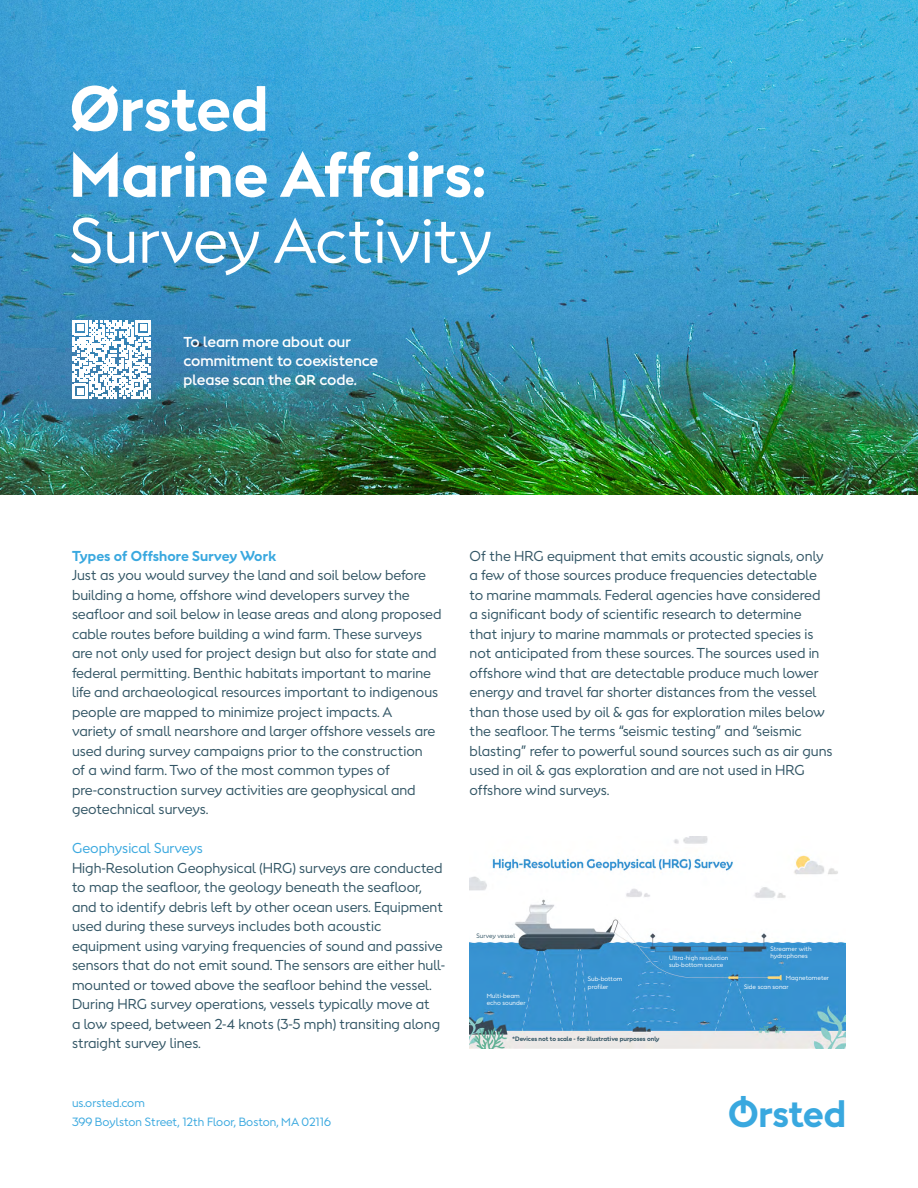
<style>
.page{position:relative;width:918px;height:1188px;background:#fff}
.page>*{position:absolute;margin:0;border:0;box-sizing:border-box;transform-origin:0 0}
.t1{font:700 60px/66px "Orsted Sans";color:#fff}
.t2{font:60px "Orsted Sans";color:#fff}
.t3{font:13.5px/19.5px "Orsted Sans";color:#325565}
.t4{font:13.5px/19.5px "Orsted Sans Semi Bold Text";color:#fff}
.t5{font:700 13.5px "Orsted Sans";letter-spacing:.01em;color:#39a8df}
.t6{font:13.5px "Orsted Sans";color:#39a8df}
.t7{font:11.25px/19.5px "Orsted Sans";color:#39a8df}
.t8{font:6px/7.2px "Orsted Sans";letter-spacing:.01em;color:#fff}
.t9{font:700 6px "Orsted Sans";letter-spacing:-.005em;color:#325565}
.t10{font:6px "Orsted Sans";letter-spacing:.01em;color:#325565}
</style>
<div class="page">
<img style="left:0;top:0;width:918px;height:495px">
<img style="left:470px;top:837px;width:376px;height:211px">
<svg style="left:73px;top:321px;width:78px;height:77px"></svg>
<svg style="left:785px;top:957px;width:6px;height:5px"></svg>
<h1 class="t1" style="left:70px;top:76px;width:418px">Ørsted<br>Marine Affairs:</h1>
<h1 class="t2" style="left:70px;top:201px;width:424px">Survey Activity</h1>
<p class="t4" style="left:184px;top:332px;width:196px">To learn more about our commitment to coexistence please scan the QR code.</p>
<p class="t5" style="left:72px;top:547px;width:206px">Types of Offshore Survey Work</p>
<p class="t3" style="left:72px;top:566px;width:371px">Just as you would survey the land and soil below before building a home, offshore wind developers survey the seafloor and soil below in lease areas and along proposed cable routes before building a wind farm. These surveys are not only used for project design but also for state and federal permitting. Benthic habitats important to marine life and archaeological resources important to indigenous people are mapped to minimize project impacts. A<br>variety of small nearshore and larger offshore vessels are used during survey campaigns prior to the construction<br>of a wind farm. Two of the most common types of pre-construction survey activities are geophysical and geotechnical surveys.</p>
<p class="t6" style="left:72px;top:839px;width:133px">Geophysical Surveys</p>
<p class="t3" style="left:72px;top:858px;width:375px">High-Resolution Geophysical (HRG) surveys are conducted to map the seafloor, the geology beneath the seafloor, and to identify debris left by other ocean users. Equipment used during these surveys includes both acoustic equipment using varying frequencies of sound and passive sensors that do not emit sound. The sensors are either hull&shy;mounted or towed above the seafloor behind the vessel.<br>During HRG survey operations, vessels typically move at<br>a low speed, between 2-4 knots (3-5 mph) transiting along straight survey lines.</p>
<p class="t7" style="left:72px;top:1093px;width:261px">us.orsted.com<br>399 Boylston Street, 12th Floor, Boston, MA 02116</p>
<p class="t3" style="left:470px;top:546px;width:365px">Of the HRG equipment that emits acoustic signals, only a few of those sources produce frequencies detectable to marine mammals. Federal agencies have considered<br>a significant body of scientific research to determine that injury to marine mammals or protected species is not anticipated from these sources. The sources used in offshore wind that are detectable produce much lower energy and travel far shorter distances from the vessel than those used by oil &amp; gas for exploration miles below the seafloor. The terms “seismic testing” and “seismic blasting” refer to powerful sound sources such as air guns used in oil &amp; gas exploration and are not used in HRG offshore wind surveys.</p>
<p class="t10" style="left:477px;top:931px;width:40px">Survey vessel</p>
<p class="t8" style="left:487px;top:992px;width:40px">Multi-beam echo sounder</p>
<p class="t8" style="left:588px;top:976px;width:36px">Sub-bottom profiler</p>
<p class="t8" style="left:669px;top:954px;width:61px">Ultra-high resolution sub-bottom source</p>
<p class="t9" style="left:512px;top:1035px;width:149px">*Devices not to scale - for illustrative purposes only</p>
<p class="t8" style="left:770px;top:945px;width:43px">Streamer with hydrophones</p>
<p class="t8" style="left:786px;top:974px;width:45px">Magnetometer</p>
<p class="t8" style="left:744px;top:983px;width:46px">Side scan sonar</p>
</div>
